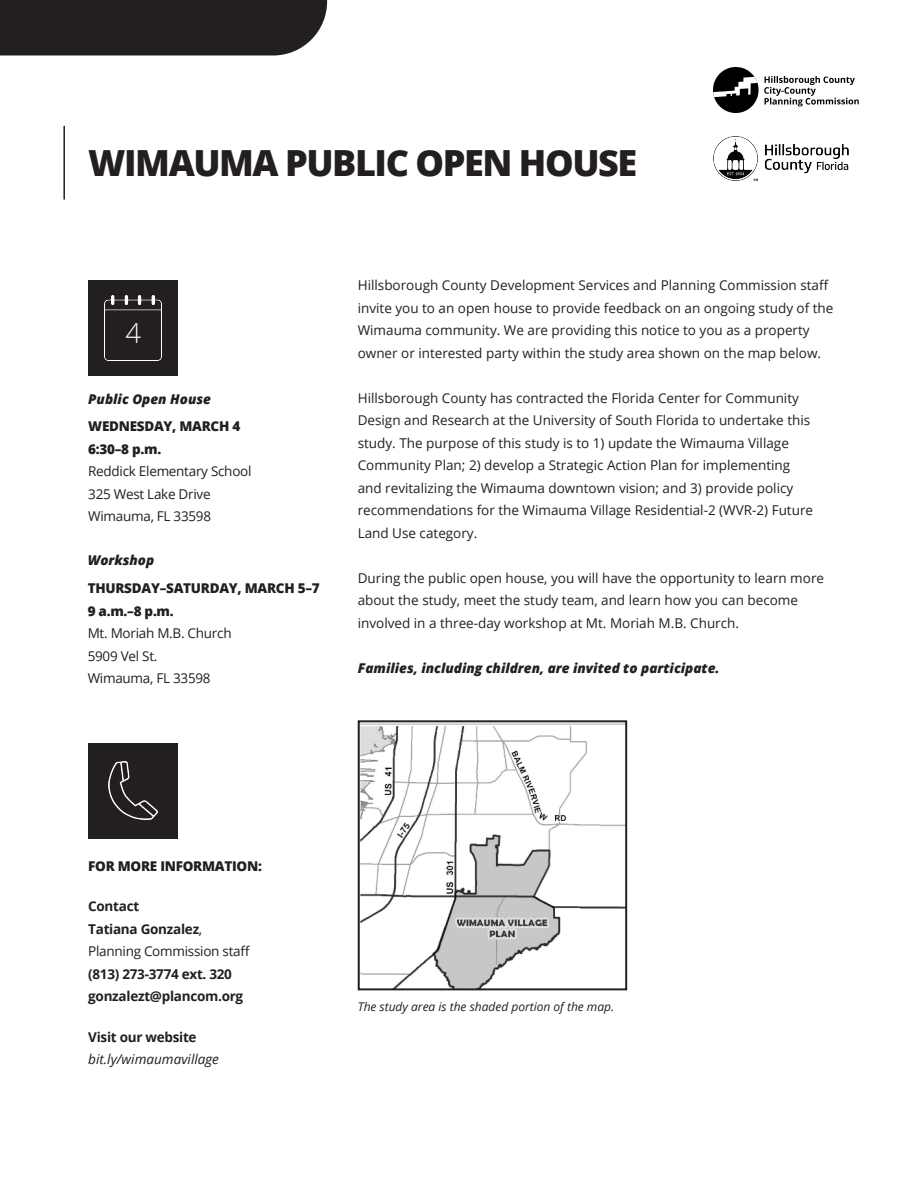
<style>
.page{position:relative;width:918px;height:1188px;background:#fff}
.page>*{position:absolute;margin:0;border:0;box-sizing:border-box;transform-origin:0 0}
.t1{font:800 36px "Open Sans";letter-spacing:-.04em;color:#231f20}
.t2{font:300 27.45px "Open Sans";color:#fff}
.t3{font:13.5px/22.5px "Open Sans";color:#231f20}
.t4{font:13.5px "Open Sans";letter-spacing:-.02em;color:#231f20}
.t5{font:800 13.5px "Open Sans";letter-spacing:-.02em;color:#231f20}
.t6{font:700 13.5px/22.5px "Open Sans";letter-spacing:-.02em;color:#231f20}
.t7{font:italic 800 13.5px "Open Sans";color:#231f20}
.t8{font:italic 13.5px "Open Sans";color:#231f20}
.t9{font:italic 12px "Open Sans";color:#231f20}
.s1{font-weight:400}
</style>
<div class="page">
<div style="left:0;top:0;width:327px;height:55px;background:#231f20"></div>
<img style="left:714px;top:67px;width:145px;height:46px">
<img style="left:714px;top:136px;width:134px;height:45px">
<div style="left:88px;top:280px;width:90px;height:95px;background:#231f20"></div>
<img style="left:105px;top:295px;width:57px;height:65px">
<hr style="left:63px;top:126px;width:2px;height:74px;background:#231f20">
<img style="left:361px;top:723px;width:263px;height:264px">
<div style="left:358px;top:720px;width:269px;height:270px;border:2px solid #231f20"></div>
<div style="left:88px;top:743px;width:90px;height:95px;background:#231f20"></div>
<img style="left:109px;top:762px;width:48px;height:57px">
<p class="t1" style="left:88px;top:136px;width:551px">WIMAUMA PUBLIC OPEN HOUSE</p>
<p class="t2" style="left:125px;top:314px;width:17px">4</p>
<p class="t7" style="left:88px;top:388px;width:124px">Public Open House</p>
<p class="t5" style="left:88px;top:416px;width:154px">WEDNESDAY, MARCH 4</p>
<p class="t5" style="left:88px;top:438px;width:75px">6:30–8 p.m.</p>
<p class="t4" style="left:88px;top:462px;width:165px">Reddick Elementary School</p>
<p class="t4" style="left:88px;top:484px;width:124px">325 West Lake Drive</p>
<p class="t4" style="left:88px;top:507px;width:124px">Wimauma, FL 33598</p>
<p class="t7" style="left:88px;top:550px;width:68px">Workshop</p>
<p class="t5" style="left:88px;top:578px;width:234px">THURSDAY–SATURDAY, MARCH 5–7</p>
<p class="t5" style="left:88px;top:600px;width:88px">9 a.m.–8 p.m.</p>
<p class="t4" style="left:88px;top:624px;width:145px">Mt. Moriah M.B. Church</p>
<p class="t4" style="left:88px;top:646px;width:71px">5909 Vel St.</p>
<p class="t4" style="left:88px;top:669px;width:124px">Wimauma, FL 33598</p>
<p class="t3" style="left:358px;top:274px;width:477px">Hillsborough County Development Services and Planning Commission staff invite you to an open house to provide feedback on an ongoing study of the Wimauma community. We are providing this notice to you as a property owner or interested party within the study area shown on the map below.</p>
<p class="t3" style="left:358px;top:386px;width:457px">Hillsborough County has contracted the Florida Center for Community Design and Research at the University of South Florida to undertake this study. The purpose of this study is to 1) update the Wimauma Village Community Plan; 2) develop a Strategic Action Plan for implementing and revitalizing the Wimauma downtown vision; and 3) provide policy recommendations for the Wimauma Village Residential-2 (WVR-2) Future Land Use category.</p>
<p class="t3" style="left:358px;top:566px;width:468px">During the public open house, you will have the opportunity to learn more about the study, meet the study team, and learn how you can become involved in a three-day workshop at Mt. Moriah M.B. Church.</p>
<p class="t7" style="left:358px;top:658px;width:364px">Families, including children, are invited to participate.</p>
<p class="t5" style="left:88px;top:856px;width:175px">FOR MORE INFORMATION:</p>
<p class="t6" style="left:88px;top:895px;width:53px">Contact</p>
<p class="t6" style="left:88px;top:917px;width:116px">Tatiana Gonzalez<span class="s1">,</span></p>
<p class="t4" style="left:88px;top:942px;width:163px">Planning Commission staff</p>
<p class="t6" style="left:88px;top:962px;width:157px">(813) 273-3774 ext. 320 gonzalezt@plancom.org</p>
<p class="t6" style="left:88px;top:1025px;width:110px">Visit our website</p>
<p class="t8" style="left:88px;top:1050px;width:132px">bit.ly/wimaumavillage</p>
<p class="t9" style="left:358px;top:999px;width:258px">The study area is the shaded portion of the map.</p>
</div>
